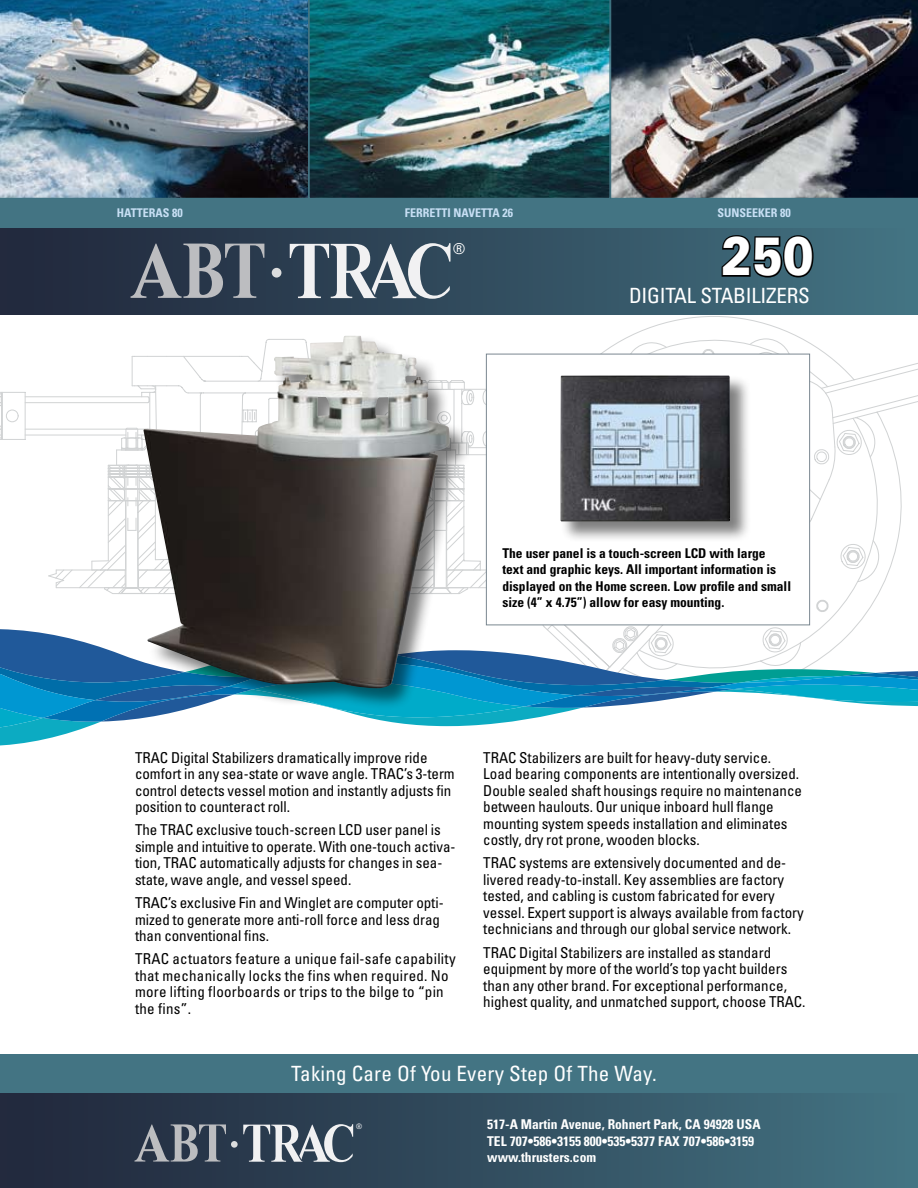
<style>
.page{position:relative;width:918px;height:1188px;background:#fff}
.page>*{position:absolute;margin:0;border:0;box-sizing:border-box;transform-origin:0 0}
.t1{font:900 54px "Univers";color:#fff;scale:.85 1}
.t2{font:condensed 21px "Univers";letter-spacing:.01em;color:#fff}
.t3{font:condensed 21px "Univers";letter-spacing:-.01em;color:#fff}
.t4{font:condensed 15px/16.5px "Univers";color:#000}
.t5{font:condensed 15px/16.5px "Univers";letter-spacing:.02em;color:#000}
.t6{font:condensed 15px "Univers";color:#fff}
.t7{font:700 condensed 13.5px/16.5px "Univers";color:#000}
.t8{font:700 condensed 13.5px/16.5px "Univers";color:#fff}
.t9{font:700 condensed 12px "Univers";color:#c7dff4}
.t10{font:condensed 7.5px "Univers";color:#fff}
</style>
<div class="page">
<div style="left:0;top:1054px;width:918px;height:41px;background:#437483"></div>
<svg style="left:0;top:731px;width:75px;height:15px"></svg>
<svg style="left:0;top:338px;width:918px;height:303px"></svg>
<svg style="left:0;top:641px;width:843px;height:12px"></svg>
<svg style="left:0;top:718px;width:534px;height:13px"></svg>
<svg style="left:0;top:653px;width:918px;height:65px"></svg>
<div style="left:0;top:0;width:918px;height:315px;background:linear-gradient(to right,#20253a,#427282)"></div>
<div style="left:0;top:196px;width:918px;height:32px;background:#437483"></div>
<div style="left:0;top:1093px;width:918px;height:95px;background:linear-gradient(to right,#202539,#427282)"></div>
<div style="left:142px;top:334px;width:369px;height:421px;background:#000;opacity:.5"></div>
<img style="left:143px;top:336px;width:249px;height:352px">
<div style="left:486px;top:354px;width:324px;height:271px;background:#fff;border:1px solid #7a8790"></div>
<div style="left:560px;top:375px;width:222px;height:194px;background:#000;opacity:.5"></div>
<img style="left:560px;top:375px;width:170px;height:147px">
<img style="left:0;top:0;width:308px;height:198px">
<img style="left:611px;top:0;width:307px;height:198px">
<img style="left:308px;top:0;width:303px;height:198px">
<svg style="left:720px;top:234px;width:95px;height:46px;background:#26414b"></svg>
<svg style="left:243px;top:1124px;width:110px;height:38px"></svg>
<svg style="left:134px;top:1124px;width:92px;height:38px;background:#5d6673"></svg>
<div style="left:231px;top:1141px;width:7px;height:7px;background:#dcddde;border-radius:50%"></div>
<svg style="left:290px;top:243px;width:161px;height:56px"></svg>
<svg style="left:131px;top:244px;width:133px;height:54px;background:#5f6875"></svg>
<div style="left:272px;top:268px;width:9px;height:10px;background:#dcddde;border-radius:50%"></div>
<p class="t9" style="left:117px;top:205px;width:67px">HATTERAS 80</p>
<p class="t9" style="left:405px;top:205px;width:110px">FERRETTI NAVETTA 26</p>
<p class="t9" style="left:718px;top:205px;width:75px">SUNSEEKER 80</p>
<p class="t6" style="left:453px;top:239px;width:13px">®</p>
<h1 class="t1" style="left:721px;top:222px;width:110px">250</h1>
<h2 class="t3" style="left:629px;top:282px;width:182px">DIGITAL STABILIZERS</h2>
<p class="t7" style="left:502px;top:545px;width:290px">The user panel is a touch-screen LCD with large<br>text and graphic keys. All important information is displayed on the Home screen. Low profile and small size (4” x 4.75”) allow for easy mounting.</p>
<p class="t4" style="left:135px;top:749px;width:321px">TRAC Digital Stabilizers dramatically improve ride comfort in any sea-state or wave angle. TRAC’s 3-term control detects vessel motion and instantly adjusts fin position to counteract roll.</p>
<p class="t4" style="left:135px;top:822px;width:322px">The TRAC exclusive touch-screen LCD user panel is simple and intuitive to operate. With one-touch activa&shy;tion, TRAC automatically adjusts for changes in sea&shy;state, wave angle, and vessel speed.</p>
<p class="t4" style="left:135px;top:894px;width:310px">TRAC’s exclusive Fin and Winglet are computer opti&shy;mized to generate more anti-roll force and less drag than conventional fins.</p>
<p class="t5" style="left:135px;top:951px;width:322px">TRAC actuators feature a unique fail-safe capability that mechanically locks the fins when required. No more lifting floorboards or trips to the bilge to “pin the fins”.</p>
<p class="t4" style="left:483px;top:749px;width:320px">TRAC Stabilizers are built for heavy-duty service.<br>Load bearing components are intentionally oversized.<br>Double sealed shaft housings require no maintenance between haulouts. Our unique inboard hull flange mounting system speeds installation and eliminates costly, dry rot prone, wooden blocks.</p>
<p class="t4" style="left:483px;top:855px;width:322px">TRAC systems are extensively documented and de&shy;livered ready-to-install. Key assemblies are factory tested, and cabling is custom fabricated for every vessel. Expert support is always available from factory technicians and through our global service network.</p>
<p class="t4" style="left:483px;top:944px;width:324px">TRAC Digital Stabilizers are installed as standard equipment by more of the world’s top yacht builders than any other brand. For exceptional performance, highest quality, and unmatched support, choose TRAC.</p>
<h2 class="t2" style="left:291px;top:1060px;width:367px">Taking Care Of You Every Step Of The Way.</h2>
<p class="t10" style="left:356px;top:1122px;width:7px">®</p>
<p class="t8" style="left:487px;top:1116px;width:275px">517-A Martin Avenue, Rohnert Park, CA 94928 USA<br>TEL 707•586•3155 800•535•5377 FAX 707•586•3159 www.thrusters.com</p>
</div>
